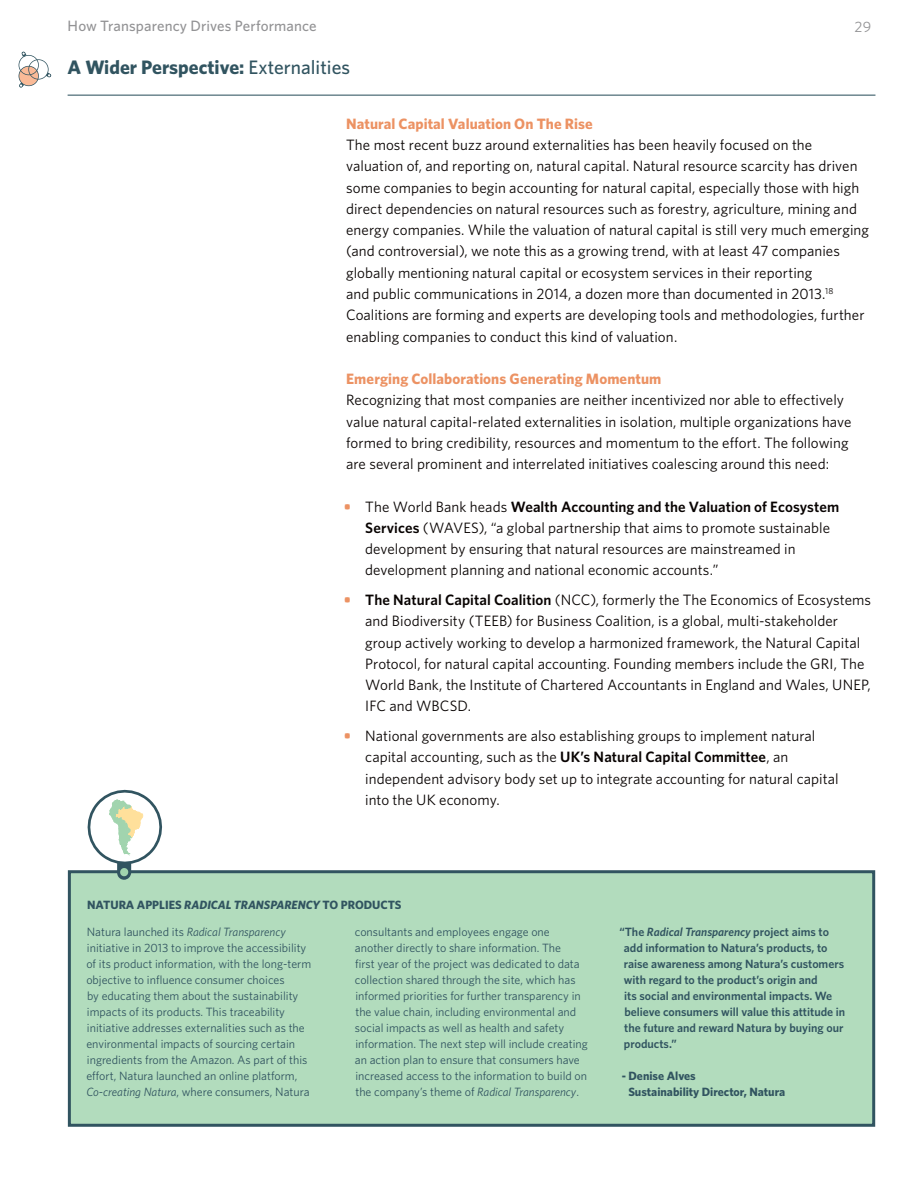
<style>
.page{position:relative;width:918px;height:1188px;background:#fff}
.page>*{position:absolute;margin:0;border:0;box-sizing:border-box;transform-origin:0 0}
._6_25mm___5mm{font:700 19.5px "Whitney";color:#315460}
._5mm{font:15px/21.3px "Whitney";letter-spacing:.005em;color:#080302}
._5mm-2{font:700 15px "Whitney";letter-spacing:.005em;color:#ec9263}
._5mm-3{font:500 15px "Whitney";letter-spacing:.005em;color:#939395}
.t1{font:15px "Whitney";color:#939395}
._6_25mm___5mm-2{font:12px/15.9px "Whitney";color:#315460}
._6_25mm___5mm-3{font:600 12px/15.9px "Whitney";color:#315460}
._6_25mm___5mm-4{font:700 12px/15.9px "Whitney";color:#315460}
.s1{font-weight:500}
.s2{font-weight:700;color:#ec9263}
.s3{font-weight:600}
.s4{font-style:italic}
</style>
<div class="page">
<hr style="left:68px;top:95px;width:807px;height:1px;background:#315460">
<svg style="left:19px;top:51px;width:32px;height:37px"></svg>
<div style="left:68px;top:870px;width:807px;height:257px;background:#b2dcbd;border:3px solid #315460"></div>
<svg style="left:88px;top:790px;width:74px;height:90px"></svg>
<p class="_5mm-3" style="left:68px;top:16px;width:251px">How Transparency Drives Performance</p>
<p class="_6_25mm___5mm" style="left:68px;top:55px;width:284px">A Wider Perspective: <span class="s1">Externalities</span></p>
<p class="t1" style="left:855px;top:16px;width:18px">29</p>
<p class="_5mm-2" style="left:346px;top:114px;width:248px">Natural Capital Valuation On The Rise</p>
<p class="_5mm" style="left:346px;top:134px;width:524px">The most recent buzz around externalities has been heavily focused on the valuation of, and reporting on, natural capital. Natural resource scarcity has driven some companies to begin accounting for natural capital, especially those with high direct dependencies on natural resources such as forestry, agriculture, mining and energy companies. While the valuation of natural capital is still very much emerging (and controversial), we note this as a growing trend, with at least 47 companies globally mentioning natural capital or ecosystem services in their reporting<br>and public communications in 2014, a dozen more than documented in 2013.<sup>18<br></sup>Coalitions are forming and experts are developing tools and methodologies, further enabling companies to conduct this kind of valuation.</p>
<p class="_5mm-2" style="left:346px;top:369px;width:317px">Emerging Collaborations Generating Momentum</p>
<p class="_5mm" style="left:346px;top:389px;width:507px">Recognizing that most companies are neither incentivized nor able to effectively value natural capital-related externalities in isolation, multiple organizations have formed to bring credibility, resources and momentum to the effort. The following are several prominent and interrelated initiatives coalescing around this need:</p>
<p class="_5mm" style="left:365px;top:495px;width:476px;text-indent:-21px"><span class="s2">•</span> The World Bank heads <span class="s3">Wealth Accounting and the Valuation of Ecosystem Services</span> (WAVES), “a global partnership that aims to promote sustainable development by ensuring that natural resources are mainstreamed in development planning and national economic accounts.”</p>
<p class="_5mm" style="left:365px;top:589px;width:507px;text-indent:-21px"><span class="s2">•</span> <span class="s3">The Natural Capital Coalition</span> (NCC), formerly the The Economics of Ecosystems and Biodiversity (TEEB) for Business Coalition, is a global, multi-stakeholder group actively working to develop a harmonized framework, the Natural Capital Protocol, for natural capital accounting. Founding members include the GRI, The World Bank, the Institute of Chartered Accountants in England and Wales, UNEP, IFC and WBCSD.</p>
<p class="_5mm" style="left:365px;top:725px;width:475px;text-indent:-21px"><span class="s2">•</span> National governments are also establishing groups to implement natural capital accounting, such as the <span class="s3">UK’s Natural Capital Committee</span>, an independent advisory body set up to integrate accounting for natural capital into the UK economy.</p>
<p class="_6_25mm___5mm-4" style="left:87px;top:896px;width:316px">NATURA APPLIES <span class="s4">RADICAL TRANSPARENCY</span> TO PRODUCTS</p>
<p class="_6_25mm___5mm-2" style="left:86px;top:924px;width:226px">Natura launched its <span class="s4">Radical Transparency </span>initiative in 2013 to improve the accessibility of its product information, with the long-term objective to influence consumer choices<br>by educating them about the sustainability impacts of its products. This traceability initiative addresses externalities such as the environmental impacts of sourcing certain ingredients from the Amazon. As part of this effort, Natura launched an online platform, <span class="s4">Co-creating Natura</span>, where consumers, Natura</p>
<p class="_6_25mm___5mm-2" style="left:355px;top:924px;width:234px">consultants and employees engage one another directly to share information. The<br>first year of the project was dedicated to data collection shared through the site, which has informed priorities for further transparency in the value chain, including environmental and social impacts as well as health and safety information. The next step will include creating an action plan to ensure that consumers have increased access to the information to build on the company’s theme of <span class="s4">Radical Transparency</span>.</p>
<p class="_6_25mm___5mm-3" style="left:624px;top:924px;width:223px;text-indent:-4px">“The <span class="s4">Radical Transparency</span> project aims to add information to Natura’s products, to raise awareness among Natura’s customers with regard to the product’s origin and<br>its social and environmental impacts. We believe consumers will value this attitude in the future and reward Natura by buying our products.”</p>
<p class="_6_25mm___5mm-4" style="left:628px;top:1067px;width:158px;text-indent:-7px">- Denise Alves<br>Sustainability Director, Natura</p>
</div>
